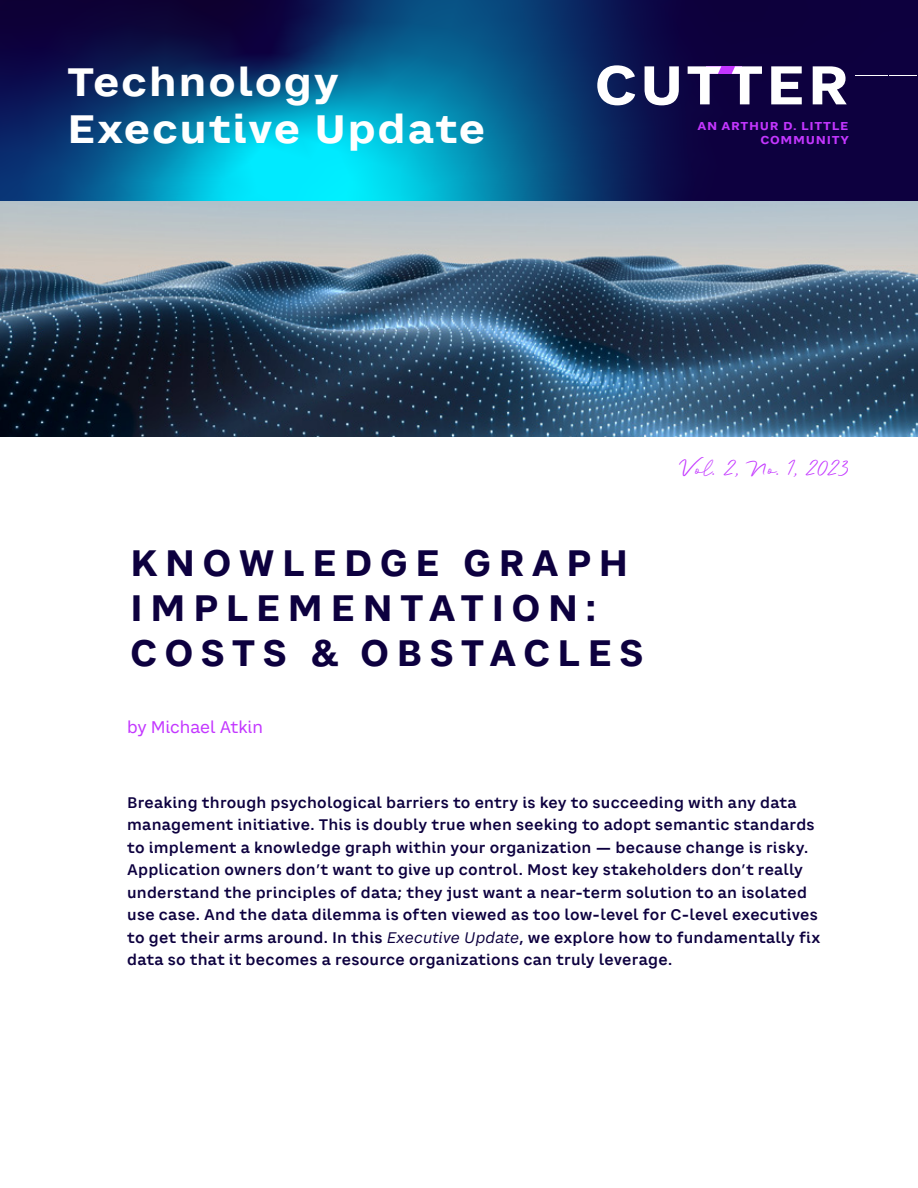
<style>
.page{position:relative;width:918px;height:1188px;background:#fff}
.page>*{position:absolute;margin:0;border:0;box-sizing:border-box;transform-origin:0 0}
.t1{font:700 38.7px/46.5px "CA Saygon Text";letter-spacing:.04em;color:#fff;scale:1.07 1}
.t2{font:700 36px/45px "CA Saygon Text";letter-spacing:.2em;color:#0d003f}
.t3{font:27px "ADL Notes";letter-spacing:-.03em;color:#c336ff}
.t4{font:16.5px "CA Saygon Text";letter-spacing:-.005em;color:#c336ff}
.t5{font:600 15px/22.5px "CA Saygon Text";letter-spacing:.015em;color:#0d003f}
.t6{font:700 11.25px/13.8px "CA Saygon Text";letter-spacing:.06em;color:#c336ff;text-align:right;scale:1.07 1}
.s1{font-weight:400;font-style:italic}
</style>
<div class="page">
<img style="left:0;top:201px;width:918px;height:235px">
<svg style="left:0;top:0;width:918px;height:201px;background:#094174"></svg>
<div style="left:706px;top:66px;width:36px;height:8px;background:#c336ff"></div>
<svg style="left:597px;top:65px;width:38px;height:40px"></svg>
<svg style="left:645px;top:66px;width:34px;height:39px"></svg>
<svg style="left:688px;top:66px;width:33px;height:38px"></svg>
<svg style="left:732px;top:66px;width:30px;height:38px"></svg>
<svg style="left:771px;top:66px;width:31px;height:38px"></svg>
<svg style="left:813px;top:66px;width:34px;height:38px"></svg>
<h1 class="t1" style="left:67px;top:59px;width:392px">Technology<br>Executive Update</h1>
<p class="t6" style="left:697px;top:119px;width:143px">AN ARTHUR D. LITTLE<br>COMMUNITY</p>
<h2 class="t2" style="left:130px;top:540px;width:515px">KNOWLEDGE GRAPH<br>IMPLEMENTATION:<br>COSTS &amp; OBSTACLES</h2>
<p class="t4" style="left:127px;top:715px;width:137px">by Michael Atkin</p>
<h3 class="t3" style="left:680px;top:450px;width:171px">Vol. 2, No. 1, 2023</h3>
<p class="t5" style="left:127px;top:791px;width:695px">Breaking through psychological barriers to entry is key to succeeding with any data management initiative. This is doubly true when seeking to adopt semantic standards to implement a knowledge graph within your organization — because change is risky.<br>Application owners don’t want to give up control. Most key stakeholders don’t really understand the principles of data; they just want a near-term solution to an isolated use case. And the data dilemma is often viewed as too low-level for C-level executives to get their arms around. In this <span class="s1">Executive Update</span>, we explore how to fundamentally fix data so that it becomes a resource organizations can truly leverage.</p>
</div>
